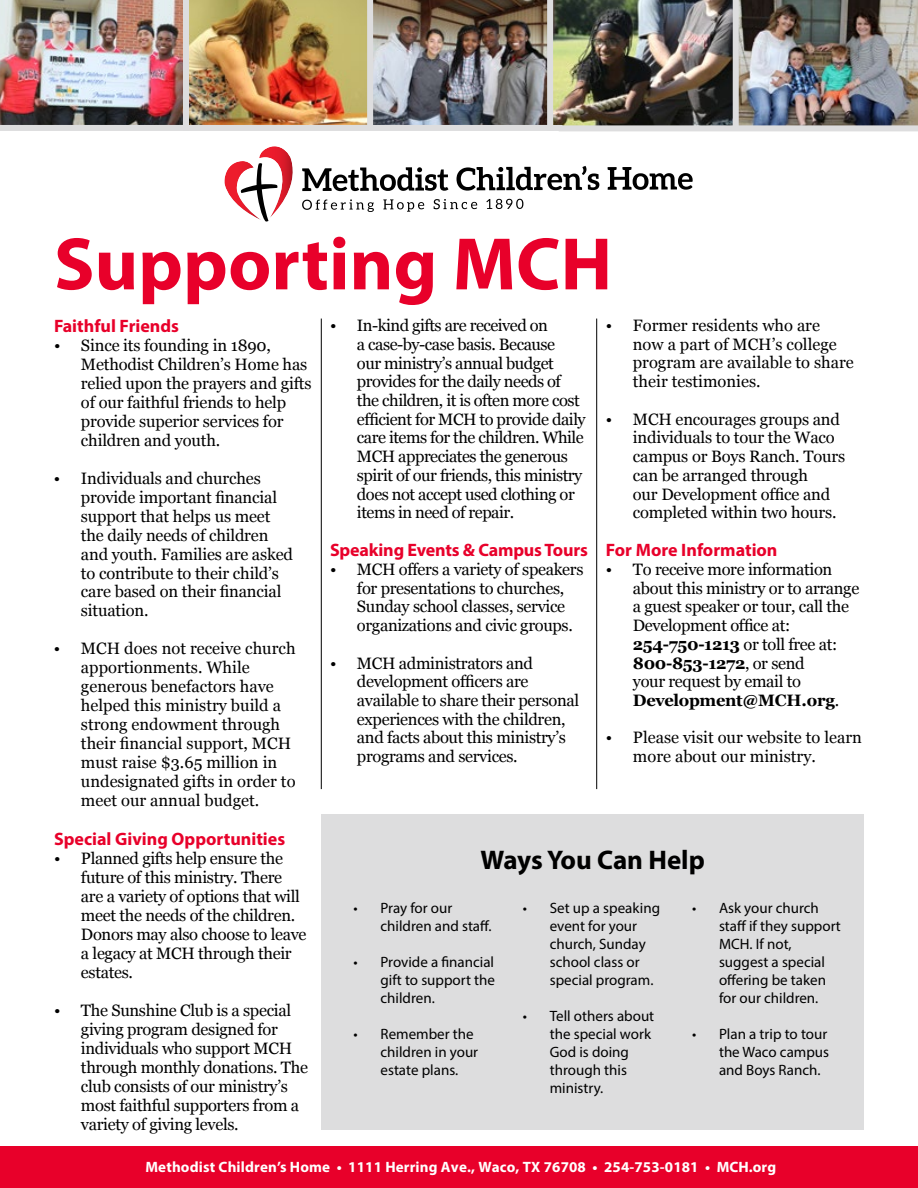
<style>
.page{position:relative;width:918px;height:1188px;background:#fff}
.page>*{position:absolute;margin:0;border:0;box-sizing:border-box;transform-origin:0 0}
.t1{font:700 75px "Myriad Pro";color:#e8002a}
.t2{font:700 27px "Myriad Pro";letter-spacing:-.005em;color:#000}
.t3{font:700 18px "Myriad Pro";color:#e8002a}
.t4{font:16.5px/18.8px "Georgia";letter-spacing:-.02em;color:#000}
.t5{font:16.5px/18.9px "Georgia";color:#000}
.t6{font:15px/18px "Myriad Pro";color:#000}
.t7{font:700 15px "Myriad Pro";letter-spacing:.01em;color:#fff}
.s1{font-weight:700}
</style>
<div class="page">
<img style="left:739px;top:0;width:179px;height:125px">
<img style="left:189px;top:0;width:544px;height:125px">
<img style="left:0;top:0;width:183px;height:125px">
<div style="left:322px;top:815px;width:542px;height:315px;background:#ddddde"></div>
<div style="left:0;top:1147px;width:918px;height:41px;background:#e8002a"></div>
<hr style="left:321px;top:319px;width:1px;height:470px;background:#000">
<hr style="left:596px;top:319px;width:1px;height:470px;background:#000">
<div style="left:0;top:125px;width:563px;height:6px;background:#ddddde"></div>
<div style="left:559px;top:125px;width:359px;height:6px;background:#ddddde"></div>
<div style="left:367px;top:0;width:6px;height:127px;background:#ddddde"></div>
<div style="left:547px;top:0;width:6px;height:131px;background:#ddddde"></div>
<div style="left:183px;top:0;width:6px;height:130px;background:#ddddde"></div>
<div style="left:733px;top:0;width:6px;height:130px;background:#ddddde"></div>
<svg style="left:608px;top:167px;width:85px;height:23px"></svg>
<svg style="left:224px;top:146px;width:375px;height:76px"></svg>
<h1 class="t1" style="left:54px;top:235px;width:560px">Supporting MCH</h1>
<p class="t5" style="left:633px;top:317px;width:223px;text-indent:-27px">• Former residents who are now a part of MCH’s college program are available to share their testimonies.</p>
<p class="t4" style="left:633px;top:411px;width:214px;text-indent:-27px">• MCH encourages groups and individuals to tour the Waco campus or Boys Ranch. Tours can be arranged through<br>our Development office and completed within two hours.</p>
<p class="t3" style="left:606px;top:543px;width:173px">For More Information</p>
<p class="t4" style="left:633px;top:561px;width:228px;text-indent:-27px">• To receive more information about this ministry or to arrange a guest speaker or tour, call the<br>Development office at:<br><span class="s1">254-750-1213</span> or toll free at:<br><span class="s1">800-853-1272</span>, or send<br>your request by email to<br><span class="s1">Development@MCH.org</span>.</p>
<p class="t5" style="left:633px;top:730px;width:230px;text-indent:-27px">• Please visit our website to learn more about our ministry.</p>
<p class="t4" style="left:357px;top:317px;width:230px;text-indent:-27px">• In-kind gifts are received on<br>a case-by-case basis. Because<br>our ministry’s annual budget provides for the daily needs of the children, it is often more cost efficient for MCH to provide daily care items for the children. While<br>MCH appreciates the generous spirit of our friends, this ministry does not accept used clothing or items in need of repair.</p>
<p class="t3" style="left:330px;top:543px;width:259px">Speaking Events &amp; Campus Tours</p>
<p class="t4" style="left:357px;top:561px;width:228px;text-indent:-27px">• MCH offers a variety of speakers for presentations to churches,<br>Sunday school classes, service organizations and civic groups.</p>
<p class="t4" style="left:357px;top:655px;width:224px;text-indent:-27px">• MCH administrators and development officers are available to share their personal experiences with the children, and facts about this ministry’s programs and services.</p>
<p class="t3" style="left:54px;top:319px;width:127px">Faithful Friends</p>
<p class="t4" style="left:81px;top:337px;width:232px;text-indent:-27px">• Since its founding in 1890,<br>Methodist Children’s Home has relied upon the prayers and gifts of our faithful friends to help provide superior services for children and youth.</p>
<p class="t4" style="left:81px;top:470px;width:214px;text-indent:-27px">• Individuals and churches provide important financial support that helps us meet the daily needs of children and youth. Families are asked to contribute to their child’s care based on their financial situation.</p>
<p class="t5" style="left:81px;top:640px;width:216px;text-indent:-27px">• MCH does not receive church apportionments. While generous benefactors have helped this ministry build a strong endowment through their financial support, MCH must raise $3.65 million in undesignated gifts in order to meet our annual budget.</p>
<p class="t3" style="left:54px;top:832px;width:233px">Special Giving Opportunities</p>
<p class="t4" style="left:81px;top:850px;width:227px;text-indent:-27px">• Planned gifts help ensure the future of this ministry. There are a variety of options that will meet the needs of the children.<br>Donors may also choose to leave a legacy at MCH through their estates.</p>
<p class="t4" style="left:81px;top:1002px;width:229px;text-indent:-27px">• The Sunshine Club is a special giving program designed for individuals who support MCH through monthly donations. The club consists of our ministry’s most faithful supporters from a variety of giving levels.</p>
<p class="t7" style="left:145px;top:1161px;width:632px">Methodist Children’s Home • 1111 Herring Ave., Waco, TX 76708 • 254-753-0181 • MCH.org</p>
<h2 class="t2" style="left:481px;top:850px;width:226px">Ways You Can Help</h2>
<p class="t6" style="left:381px;top:900px;width:113px;text-indent:-27px">• Pray for our children and staff.</p>
<p class="t6" style="left:381px;top:954px;width:116px;text-align:justify;text-indent:-27px">• Provide a financial gift to support the children.</p>
<p class="t6" style="left:381px;top:1026px;width:99px;text-indent:-27px">• Remember the children in your estate plans.</p>
<p class="t6" style="left:550px;top:900px;width:112px;text-indent:-27px">• Set up a speaking event for your church, Sunday school class or special program.</p>
<p class="t6" style="left:550px;top:1008px;width:106px;text-indent:-27px">• Tell others about the special work<br>God is doing through this ministry.</p>
<p class="t6" style="left:719px;top:900px;width:123px;text-indent:-27px">• Ask your church staff if they support<br>MCH. If not, suggest a special offering be taken for our children.</p>
<p class="t6" style="left:719px;top:1026px;width:112px;text-align:justify;text-indent:-27px">• Plan a trip to tour the Waco campus and Boys Ranch.</p>
</div>
